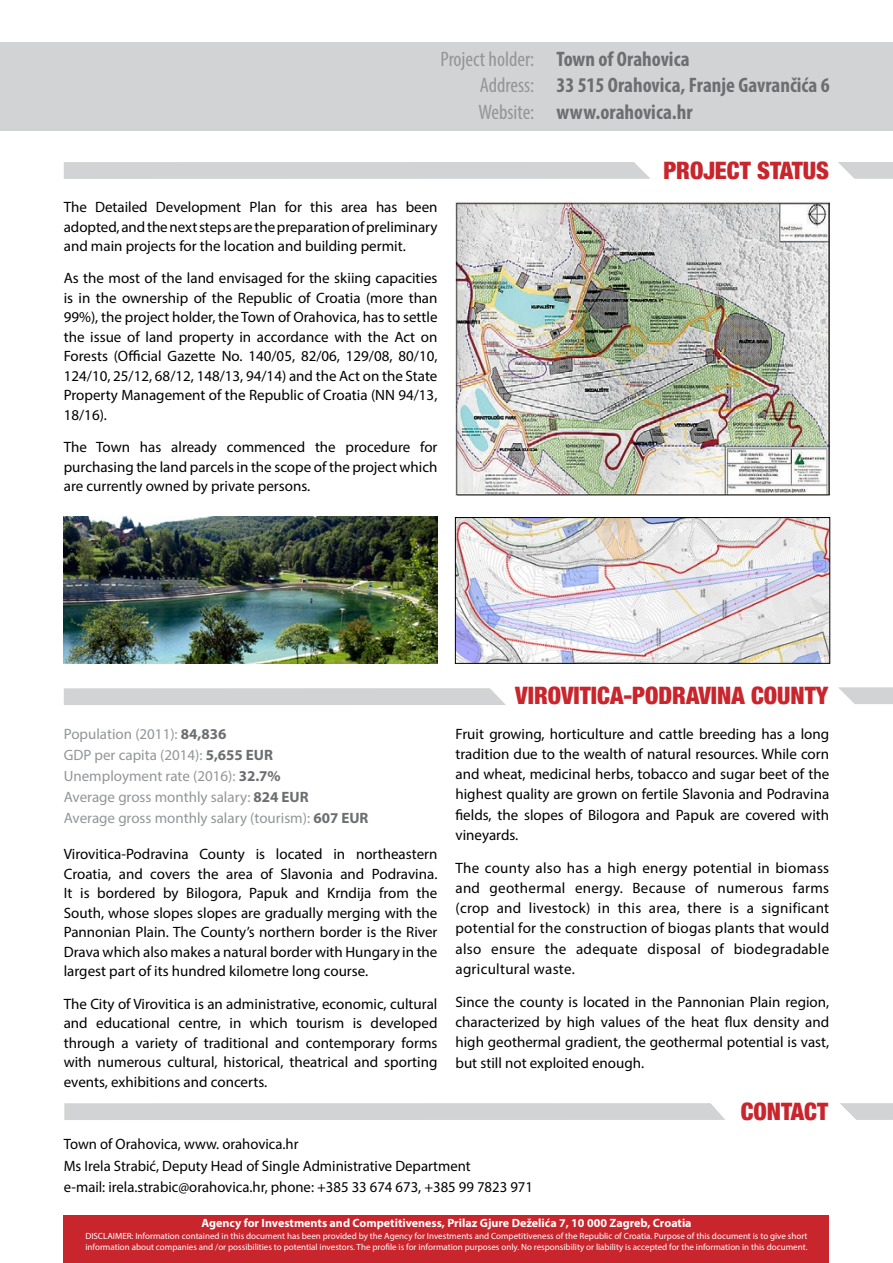
<style>
.page{position:relative;width:893px;height:1263px;background:#fff}
.page>*{position:absolute;margin:0;border:0;box-sizing:border-box;transform-origin:0 0}
.t1{font:900 condensed 24px "Helvetica Neue";color:#c9252c}
.t2{font:700 condensed 21px/26.2px "Myriad Pro";color:#6d6e71}
.t3{font:condensed 21px/26.2px "Myriad Pro";color:#939598;text-align:right}
.t4{font:15px/19.5px "Myriad Pro";color:#000;text-align:justify}
.t5{font:15px/21px "Myriad Pro";color:#939598}
.t6{font:700 12px "Myriad Pro";color:#fff}
.t7{font:9px/10.5px "Myriad Pro";color:#fff}
.s1{font-weight:400;color:#939598}
.s2{font-weight:700;color:#6d6e71}
</style>
<div class="page">
<div style="left:0;top:42px;width:893px;height:88px;background:#d1d3d4"></div>
<div style="left:64px;top:1215px;width:765px;height:48px;background:#c9252c"></div>
<div style="left:64px;top:162px;width:586px;height:17px;background:#d1d3d4"></div>
<svg style="left:838px;top:162px;width:55px;height:17px"></svg>
<svg style="left:840px;top:1103px;width:53px;height:17px"></svg>
<div style="left:64px;top:1103px;width:661px;height:17px;background:#d1d3d4"></div>
<svg style="left:64px;top:688px;width:442px;height:17px;background:#d2d4d5"></svg>
<svg style="left:838px;top:687px;width:55px;height:17px"></svg>
<img style="left:456px;top:202px;width:373px;height:293px">
<img style="left:457px;top:519px;width:371px;height:143px">
<div style="left:455px;top:517px;width:375px;height:147px;border:1px solid #000"></div>
<img style="left:64px;top:517px;width:373px;height:146px">
<h2 class="t3" style="left:440px;top:46px;width:95px">Project holder:<br>Address:</h2>
<h2 class="t2" style="left:556px;top:45px;width:275px">Town of Orahovica<br>33 515 Orahovica, Franje Gavrančića 6</h2>
<h2 class="t2" style="left:479px;top:98px;width:216px"><span class="s1">Website:</span> www.orahovica.hr</h2>
<p class="t4" style="left:64px;top:197px;width:375px">The Detailed Development Plan for this area has been adopted, and the next steps are the preparation of preliminary and main projects for the location and building permit.</p>
<p class="t4" style="left:64px;top:268px;width:375px">As the most of the land envisaged for the skiing capacities is in the ownership of the Republic of Croatia (more than 99%), the project holder, the Town of Orahovica, has to settle the issue of land property in accordance with the Act on Forests (Official Gazette No. 140/05, 82/06, 129/08, 80/10, 124/10, 25/12, 68/12, 148/13, 94/14) and the Act on the State Property Management of the Republic of Croatia (NN 94/13, 18/16).</p>
<p class="t4" style="left:64px;top:437px;width:375px">The Town has already commenced the procedure for purchasing the land parcels in the scope of the project which are currently owned by private persons.</p>
<h1 class="t1" style="left:663px;top:156px;width:166px">PROJECT STATUS</h1>
<p class="t5" style="left:64px;top:723px;width:306px">Population (2011): <span class="s2">84,836<br></span>GDP per capita (2014): <span class="s2">5,655 EUR </span>Unemployment rate (2016): <span class="s2">32.7%<br></span>Average gross monthly salary: <span class="s2">824 EUR<br></span>Average gross monthly salary (tourism): <span class="s2">607 EUR</span></p>
<p class="t4" style="left:64px;top:844px;width:375px">Virovitica-Podravina County is located in northeastern Croatia, and covers the area of Slavonia and Podravina.<br>It is bordered by Bilogora, Papuk and Krndija from the South, whose slopes slopes are gradually merging with the Pannonian Plain. The County’s northern border is the River Drava which also makes a natural border with Hungary in the largest part of its hundred kilometre long course.</p>
<p class="t4" style="left:64px;top:993px;width:375px">The City of Virovitica is an administrative, economic, cultural and educational centre, in which tourism is developed through a variety of traditional and contemporary forms with numerous cultural, historical, theatrical and sporting events, exhibitions and concerts.</p>
<h1 class="t1" style="left:515px;top:681px;width:315px">VIROVITICA-POD RAVINA COUNTY</h1>
<p class="t4" style="left:455px;top:723px;width:375px;line-height:20.2px">Fruit growing, horticulture and cattle breeding has a long tradition due to the wealth of natural resources. While corn and wheat, medicinal herbs, tobacco and sugar beet of the highest quality are grown on fertile Slavonia and Podravina fields, the slopes of Bilogora and Papuk are covered with vineyards.</p>
<p class="t4" style="left:455px;top:857px;width:375px;line-height:20.2px">The county also has a high energy potential in biomass and geothermal energy. Because of numerous farms (crop and livestock) in this area, there is a significant potential for the construction of biogas plants that would also ensure the adequate disposal of biodegradable agricultural waste.</p>
<p class="t4" style="left:455px;top:991px;width:375px;line-height:20.2px">Since the county is located in the Pannonian Plain region, characterized by high values of the heat flux density and high geothermal gradient, the geothermal potential is vast, but still not exploited enough.</p>
<h1 class="t1" style="left:741px;top:1097px;width:89px">CONTACT</h1>
<p class="t4" style="left:64px;top:1134px;width:471px;line-height:21px;text-align:left">Town of Orahovica, www. orahovica.hr<br>Ms Irela Strabić, Deputy Head of Single Administrative Department<br>e-mail: irela.strabic@orahovica.hr, phone: +385 33 674 673, +385 99 7823 971</p>
<p class="t6" style="left:201px;top:1215px;width:492px">Agency for Investments and Competitiveness, Prilaz Gjure Deželića 7, 10 000 Zagreb, Croatia</p>
<p class="t7" style="left:85px;top:1231px;width:724px">DISCLAIMER: Information contained in this document has been provided by the Agency for Investments and Competitiveness of the Republic of Croatia. Purpose of this document is to give short information about companies and /or possibilities to potential investors. The profile is for information purposes only. No responsibility or liability is accepted for the information in this document.</p>
</div>
